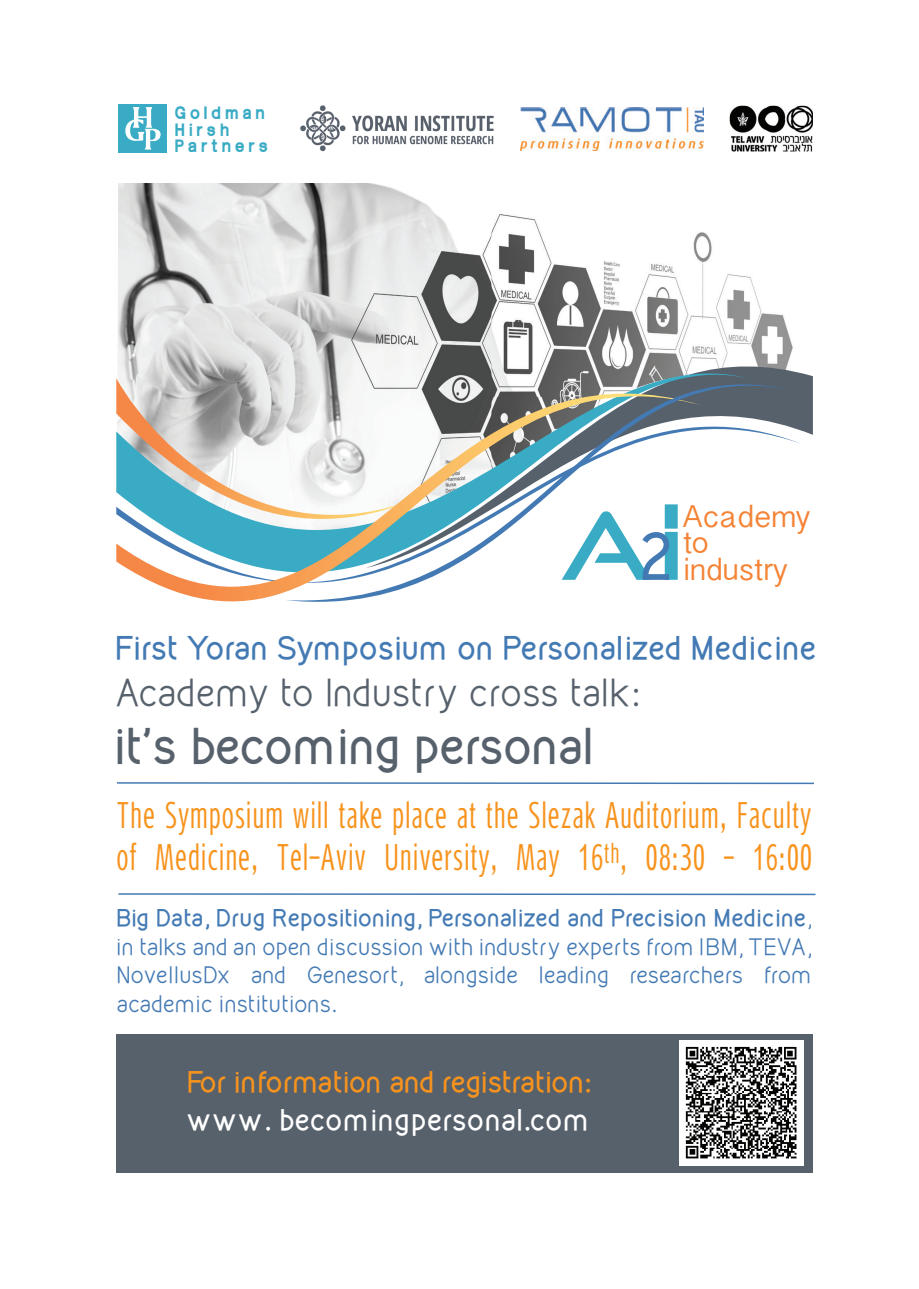
<style>
.page{position:relative;width:919px;height:1289px;background:#fff}
.page>*{position:absolute;margin:0;border:0;box-sizing:border-box;transform-origin:0 0}
.t1{font:92.85px "Good Times Rg";color:#39abc5}
.t2{font:700 43.5px "Kirvy";letter-spacing:-.02em;color:#57616c}
.t3{font:35.25px/42.3px "Fb Tamlil Condensed Eng";color:#f7931d;text-align:right}
.t4{font:34.5px "Kirvy";letter-spacing:-.005em;color:#57616c}
.t5{font:31.65px/26.5px "Malayalam Sangam MN";color:#f48336}
.t6{font:700 28.5px "Kirvy";letter-spacing:-.01em;color:#447ab4}
.t7{font:27px "Fb Tamlil Condensed Eng";color:#f7931d}
.t8{font:700 25.8px "Kirvy";letter-spacing:-.01em;color:#f7931d}
.t9{font:700 25.8px "Kirvy";letter-spacing:.01em;color:#fff}
.t10{font:21px/28.5px "Kirvy";color:#447ab4;text-align:right}
.t11{font:21px "Kirvy";letter-spacing:-.02em;color:#447ab4}
.t12{font:19.5px/16.5px "Arctik 5";letter-spacing:.21em;color:#39abc5}
.s1{font-family:"Impossible 0"}
.s2{font-family:"Kirvy";font-weight:700;font-size:57.3px;color:#447ab4}
.s3{font-size:35.25px}
.s4{font-weight:700}
</style>
<div class="page">
<img style="left:118px;top:183px;width:373px;height:144px">
<img style="left:491px;top:214px;width:322px;height:183px">
<svg style="left:365px;top:323px;width:447px;height:112px"></svg>
<svg style="left:118px;top:327px;width:630px;height:14px"></svg>
<svg style="left:118px;top:341px;width:683px;height:103px"></svg>
<svg style="left:116px;top:372px;width:169px;height:230px"></svg>
<svg style="left:285px;top:346px;width:501px;height:256px"></svg>
<img style="left:729px;top:106px;width:83px;height:45px">
<img style="left:520px;top:108px;width:183px;height:43px">
<img style="left:300px;top:105px;width:194px;height:46px">
<svg style="left:117px;top:782px;width:697px;height:2px"></svg>
<svg style="left:118px;top:893px;width:697px;height:2px"></svg>
<div style="left:116px;top:1033px;width:696px;height:139px;background:#57616c"></div>
<img style="left:679px;top:1040px;width:124px;height:125px">
<div style="left:118px;top:104px;width:49px;height:49px;background:#39abc5"></div>
<svg style="left:125px;top:107px;width:36px;height:42px"></svg>
<p class="t12" style="left:176px;top:106px;width:95px">Goldman<br>Hirsh<br>Partners</p>
<h1 class="t1" style="left:560px;top:489px;width:122px">A <span class="s1">I</span><span class="s2">2</span></h1>
<h3 class="t5" style="left:683px;top:507px;width:128px">Academy to industry</h3>
<h3 class="t6" style="left:116px;top:630px;width:702px">First Yoran Symposium on Personalized Medicine</h3>
<h3 class="t4" style="left:116px;top:671px;width:524px">Academy to Industry cross talk:</h3>
<h2 class="t2" style="left:116px;top:719px;width:479px">it s' becoming personal</h2>
<h3 class="t3" style="left:116px;top:798px;width:698px">The Symposium will take place at the Slezak Auditorium, Faculty<br>16:00</h3>
<p class="t7" style="left:604px;top:841px;width:26px"><span class="s3">,</span>t h</p>
<h3 class="t3" style="left:116px;top:840px;width:22px">of</h3>
<h3 class="t3" style="left:154px;top:840px;width:106px">Medicine,</h3>
<h3 class="t3" style="left:276px;top:840px;width:92px">Tel-Aviv</h3>
<h3 class="t3" style="left:383px;top:840px;width:116px">University,</h3>
<h3 class="t3" style="left:645px;top:840px;width:62px">08:30</h3>
<h3 class="t3" style="left:577px;top:840px;width:28px">16</h3>
<h3 class="t3" style="left:515px;top:840px;width:46px">May</h3>
<h3 class="t3" style="left:723px;top:840px;width:13px">-</h3>
<p class="t10" style="left:117px;top:904px;width:696px"><span class="s4">Big Data, Drug Repositioning, Personalized and Precision Medicine</span>, in talks and an open discussion with industry experts from IBM, TEVA, from</p>
<p class="t10" style="left:117px;top:961px;width:221px;text-align:left">NovellusDx<br>academic institutions.</p>
<p class="t10" style="left:251px;top:961px;width:37px">and</p>
<p class="t10" style="left:307px;top:961px;width:98px">Genesort,</p>
<p class="t10" style="left:424px;top:961px;width:96px">alongside</p>
<p class="t10" style="left:539px;top:961px;width:72px">leading</p>
<p class="t11" style="left:630px;top:962px;width:115px">researchers</p>
<p class="t8" style="left:187px;top:1066px;width:404px">For information and registration:</p>
<p class="t9" style="left:187px;top:1104px;width:404px">www. becomingpersonal.com</p>
</div>
